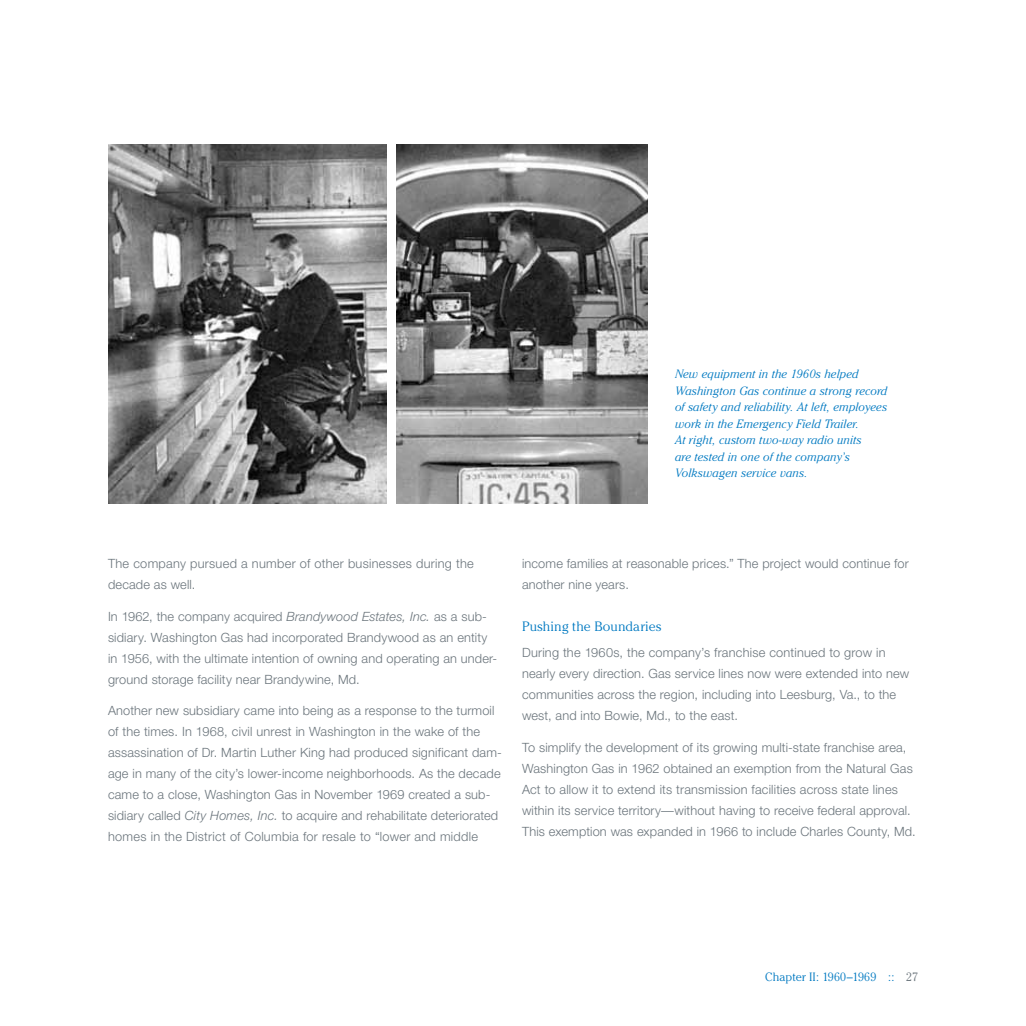
<style>
.page{position:relative;width:1026px;height:1026px;background:#fff}
.page>*{position:absolute;margin:0;border:0;box-sizing:border-box;transform-origin:0 0}
.t1{font:300 13.5px "Cheltenham";letter-spacing:.005em;color:#0079c1}
.t2{font:300 12.75px/21px "Helvetica Neue";letter-spacing:.015em;color:#6a747b}
.t3{font:italic 300 12px/16.5px "Cheltenham";letter-spacing:.005em;color:#0079c1}
.t4{font:300 12px "Cheltenham";letter-spacing:.005em;color:#0079c1}
.s1{font-style:italic}
.s2{color:#6a747b}
</style>
<div class="page">
<img style="left:396px;top:144px;width:252px;height:360px">
<img style="left:108px;top:144px;width:279px;height:360px">
<p class="t3" style="left:675px;top:366px;width:214px">New equipment in the 1960s helped Washington Gas continue a strong record of safety and reliability. At left, employees work in the Emergency Field Trailer.<br>At right, custom two-way radio units<br>are tested in one of the company’s Volkswagen service vans.</p>
<p class="t2" style="left:108px;top:553px;width:367px">The company pursued a number of other businesses during the decade as well.</p>
<p class="t2" style="left:108px;top:605px;width:391px">In 1962, the company acquired <span class="s1">Brandywood Estates, Inc.</span> as a sub&shy;sidiary. Washington Gas had incorporated Brandywood as an entity in 1956, with the ultimate intention of owning and operating an under&shy;ground storage facility near Brandywine, Md.</p>
<p class="t2" style="left:108px;top:700px;width:395px">Another new subsidiary came into being as a response to the turmoil of the times. In 1968, civil unrest in Washington in the wake of the assassination of Dr. Martin Luther King had produced significant dam&shy;age in many of the city’s lower-income neighborhoods. As the decade came to a close, Washington Gas in November 1969 created a sub&shy;sidiary called <span class="s1">City Homes, Inc.</span> to acquire and rehabilitate deteriorated homes in the District of Columbia for resale to “lower and middle</p>
<p class="t2" style="left:522px;top:553px;width:388px">income families at reasonable prices.” The project would continue for another nine years.</p>
<p class="t1" style="left:522px;top:619px;width:141px">Pushing the Boundaries</p>
<p class="t2" style="left:522px;top:642px;width:389px">During the 1960s, the company’s franchise continued to grow in nearly every direction. Gas service lines now were extended into new communities across the region, including into Leesburg, Va., to the west, and into Bowie, Md., to the east.</p>
<p class="t2" style="left:522px;top:736px;width:395px">To simplify the development of its growing multi-state franchise area, Washington Gas in 1962 obtained an exemption from the Natural Gas Act to allow it to extend its transmission facilities across state lines within its service territory—without having to receive federal approval.<br>This exemption was expanded in 1966 to include Charles County, Md.</p>
<p class="t4" style="left:765px;top:970px;width:154px">Chapter II: 1960–1969 :: <span class="s2">27</span></p>
</div>
